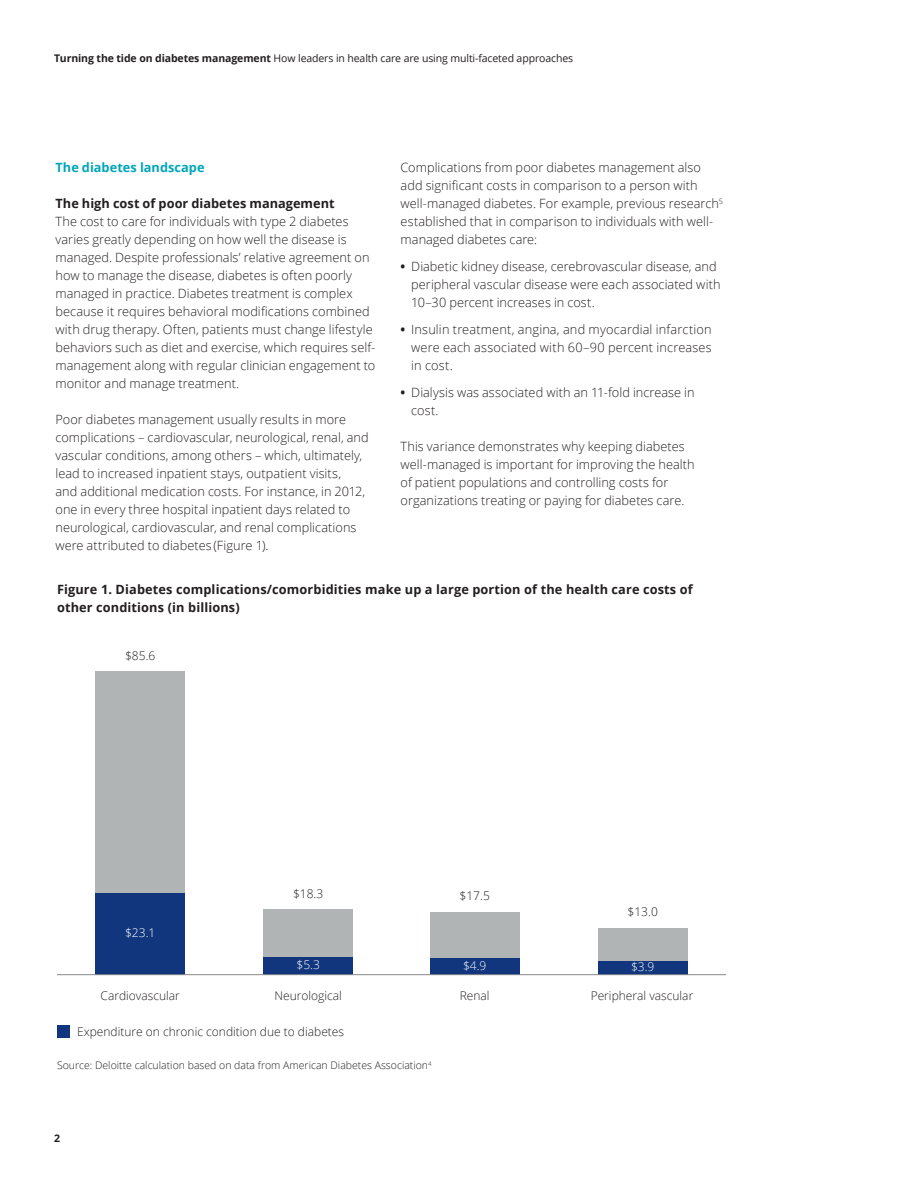
<style>
.page{position:relative;width:918px;height:1188px;background:#fff}
.page>*{position:absolute;margin:0;border:0;box-sizing:border-box;transform-origin:0 0}
.Body_copy__8_5_12pt{font:300 12.75px/18px "Open Sans";letter-spacing:.005em;color:#231f20}
.Subhead_A__8_5_12pt{font:700 12.75px/18px "Open Sans";letter-spacing:.01em;color:#231f20}
.Subhead_A__8_5_12pt-2{font:700 12.75px "Open Sans";letter-spacing:.005em;color:#00a6b9}
.t1{font:300 12px "Open Sans";color:#231f20}
.t2{font:300 12px "Open Sans";color:#fff}
.t3{font:10.5px "Open Sans";letter-spacing:-.01em;color:#231f20}
.t4{font:300 10.5px "Open Sans";color:#231f20}
.Brochure_title___Lef{font:700 10.5px "Open Sans";color:#231f20}
.s1{font-weight:700}
</style>
<div class="page">
<div style="left:57px;top:1025px;width:13px;height:13px;background:#11367e"></div>
<div style="left:598px;top:960px;width:89px;height:15px;background:#11367e"></div>
<div style="left:430px;top:958px;width:89px;height:17px;background:#11367e"></div>
<div style="left:264px;top:956px;width:89px;height:19px;background:#11367e"></div>
<div style="left:96px;top:893px;width:89px;height:82px;background:#11367e"></div>
<div style="left:598px;top:928px;width:89px;height:32px;background:#b1b4b5"></div>
<div style="left:430px;top:912px;width:89px;height:46px;background:#b1b4b5"></div>
<div style="left:264px;top:909px;width:89px;height:47px;background:#b1b4b5"></div>
<div style="left:96px;top:672px;width:89px;height:221px;background:#b1b4b5"></div>
<hr style="left:57px;top:974px;width:669px;height:1px;background:#868a8e">
<p class="t3" style="left:54px;top:51px;width:521px"><span class="s1">Turning the tide on diabetes management</span> How leaders in health care are using multi-faceted approaches</p>
<p class="Subhead_A__8_5_12pt-2" style="left:56px;top:158px;width:151px">The diabetes landscape</p>
<p class="Subhead_A__8_5_12pt" style="left:56px;top:194px;width:281px">The high cost of poor diabetes management</p>
<p class="Body_copy__8_5_12pt" style="left:56px;top:212px;width:321px">The cost to care for individuals with type 2 diabetes varies greatly depending on how well the disease is managed. Despite professionals’ relative agreement on how to manage the disease, diabetes is often poorly managed in practice. Diabetes treatment is complex because it requires behavioral modifications combined with drug therapy. Often, patients must change lifestyle behaviors such as diet and exercise, which requires self&shy;management along with regular clinician engagement to monitor and manage treatment.</p>
<p class="Body_copy__8_5_12pt" style="left:56px;top:410px;width:315px">Poor diabetes management usually results in more complications – cardiovascular, neurological, renal, and vascular conditions, among others – which, ultimately, lead to increased inpatient stays, outpatient visits,<br>and additional medication costs. For instance, in 2012, one in every three hospital inpatient days related to neurological, cardiovascular, and renal complications were attributed to diabetes (Figure 1).</p>
<p class="Body_copy__8_5_12pt" style="left:401px;top:158px;width:324px">Complications from poor diabetes management also add significant costs in comparison to a person with well-managed diabetes. For example, previous research<sup>5 </sup>established that in comparison to individuals with well&shy;managed diabetes care:</p>
<p class="Body_copy__8_5_12pt" style="left:411px;top:257px;width:311px;text-indent:-11px"><span class="s1">•</span> Diabetic kidney disease, cerebrovascular disease, and peripheral vascular disease were each associated with<br>10–30 percent increases in cost.</p>
<p class="Body_copy__8_5_12pt" style="left:411px;top:320px;width:302px;text-align:justify;text-indent:-11px"><span class="s1">•</span> Insulin treatment, angina, and myocardial infarction were each associated with 60–90 percent increases in cost.</p>
<p class="Body_copy__8_5_12pt" style="left:411px;top:383px;width:285px;text-indent:-11px"><span class="s1">•</span> Dialysis was associated with an 11-fold increase in cost.</p>
<p class="Body_copy__8_5_12pt" style="left:401px;top:437px;width:296px">This variance demonstrates why keeping diabetes well-managed is important for improving the health of patient populations and controlling costs for organizations treating or paying for diabetes care.</p>
<p class="Subhead_A__8_5_12pt" style="left:57px;top:580px;width:637px">Figure 1. Diabetes complications/comorbidities make up a large portion of the health care costs of other conditions (in billions)</p>
<p class="t1" style="left:125px;top:647px;width:32px">$85.6</p>
<p class="t2" style="left:125px;top:925px;width:32px">$23.1</p>
<p class="t1" style="left:101px;top:988px;width:81px">Cardiovascular</p>
<p class="t1" style="left:293px;top:885px;width:32px">$18.3</p>
<p class="t1" style="left:460px;top:888px;width:32px">$17.5</p>
<p class="t1" style="left:628px;top:904px;width:32px">$13.0</p>
<p class="t2" style="left:297px;top:956px;width:25px">$5.3</p>
<p class="t2" style="left:463px;top:957px;width:25px">$4.9</p>
<p class="t2" style="left:631px;top:958px;width:25px">$3.9</p>
<p class="t1" style="left:274px;top:988px;width:69px">Neurological</p>
<p class="t1" style="left:460px;top:988px;width:31px">Renal</p>
<p class="t1" style="left:591px;top:988px;width:104px">Peripheral vascular</p>
<p class="t1" style="left:77px;top:1023px;width:268px">Expenditure on chronic condition due to diabetes</p>
<p class="t4" style="left:57px;top:1058px;width:376px">Source: Deloitte calculation based on data from American Diabetes Association<sup>4</sup></p>
<p class="Brochure_title___Lef" style="left:54px;top:1131px;width:7px">2</p>
</div>
